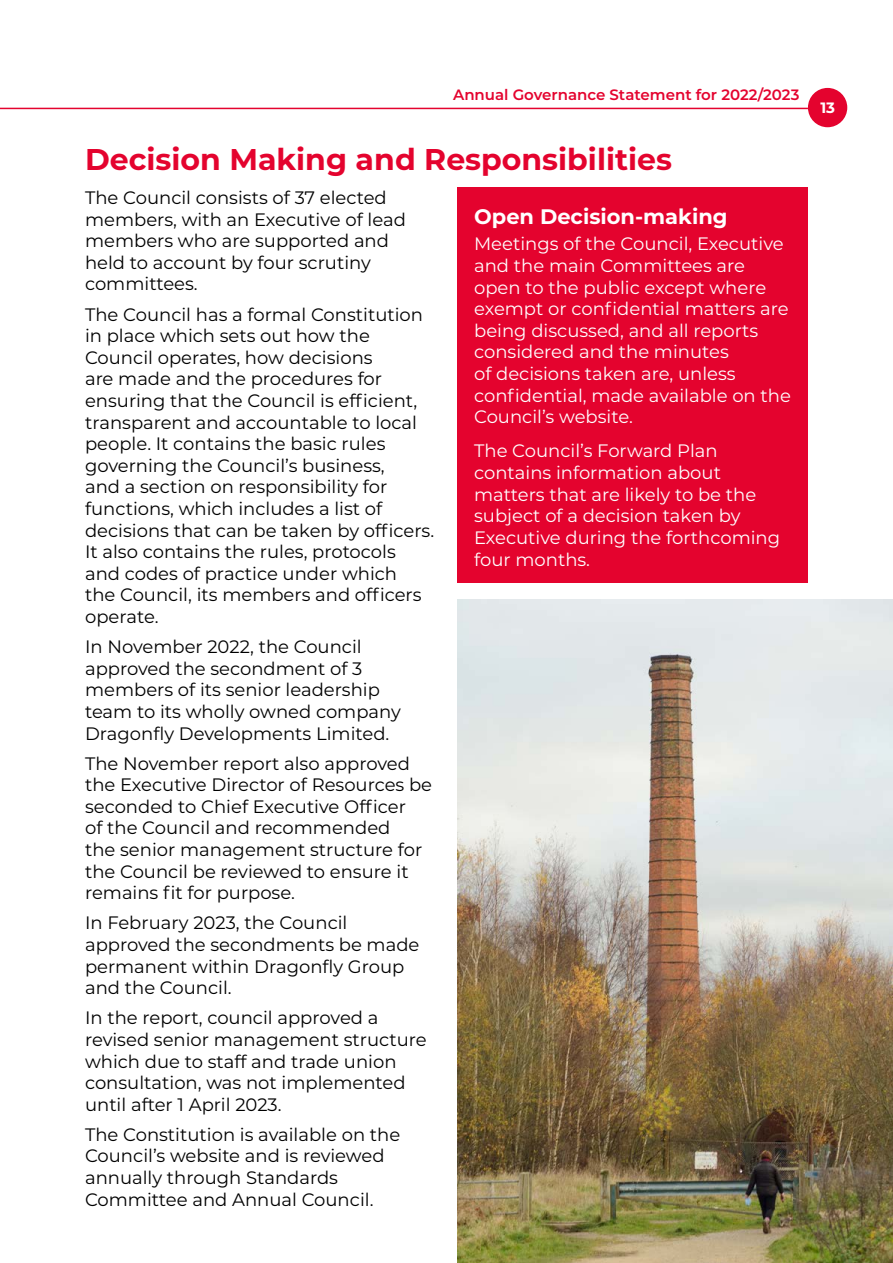
<style>
.page{position:relative;width:893px;height:1263px;background:#fff}
.page>*{position:absolute;margin:0;border:0;box-sizing:border-box;transform-origin:0 0}
.header_2{font:700 30px "Montserrat";color:#e4032e}
.header_3{font:700 21px "Montserrat";color:#fff}
.t1{font:18px/21.6px "Montserrat";color:#000}
.t2{font:18px/21.6px "Montserrat";color:#fff}
.t3{font:600 15px "Montserrat";color:#e4032e}
.t4{font:700 15px "Montserrat";color:#fff}
</style>
<div class="page">
<div style="left:457px;top:187px;width:351px;height:395px;background:#e4032e"></div>
<img style="left:457px;top:600px;width:436px;height:663px">
<hr style="left:0;top:108px;width:808px;height:1px;background:#e4032e">
<div style="left:808px;top:88px;width:39px;height:39px;background:#e4032e;border-radius:50%"></div>
<p class="t3" style="left:453px;top:84px;width:348px">Annual Governance Statement for 2022/2023</p>
<h2 class="header_2" style="left:85px;top:137px;width:588px">Decision Making and Responsibilities</h2>
<p class="t1" style="left:85px;top:186px;width:322px">The Council consists of 37 elected members, with an Executive of lead members who are supported and held to account by four scrutiny committees.</p>
<p class="t1" style="left:85px;top:303px;width:351px">The Council has a formal Constitution in place which sets out how the Council operates, how decisions<br>are made and the procedures for ensuring that the Council is efficient, transparent and accountable to local people. It contains the basic rules governing the Council’s business,<br>and a section on responsibility for functions, which includes a list of decisions that can be taken by officers.<br>It also contains the rules, protocols and codes of practice under which<br>the Council, its members and officers operate.</p>
<p class="t1" style="left:85px;top:635px;width:317px">In November 2022, the Council approved the secondment of 3 members of its senior leadership team to its wholly owned company<br>Dragonfly Developments Limited.</p>
<p class="t1" style="left:85px;top:752px;width:349px">The November report also approved the Executive Director of Resources be seconded to Chief Executive Officer<br>of the Council and recommended<br>the senior management structure for the Council be reviewed to ensure it remains fit for purpose.</p>
<p class="t1" style="left:85px;top:911px;width:336px">In February 2023, the Council approved the secondments be made permanent within Dragonfly Group and the Council.</p>
<p class="t1" style="left:85px;top:1006px;width:343px">In the report, council approved a revised senior management structure which due to staff and trade union consultation, was not implemented until after 1 April 2023.</p>
<p class="t1" style="left:85px;top:1123px;width:317px">The Constitution is available on the<br>Council’s website and is reviewed annually through Standards<br>Committee and Annual Council.</p>
<h3 class="header_3" style="left:474px;top:202px;width:255px">Open Decision-making</h3>
<p class="t2" style="left:474px;top:232px;width:318px">Meetings of the Council, Executive and the main Committees are open to the public except where exempt or confidential matters are being discussed, and all reports considered and the minutes<br>of decisions taken are, unless confidential, made available on the<br>Council’s website.</p>
<p class="t2" style="left:474px;top:440px;width:308px">The Council’s Forward Plan contains information about matters that are likely to be the subject of a decision taken by<br>Executive during the forthcoming four months.</p>
<p class="t4" style="left:820px;top:96px;width:16px">13</p>
</div>
